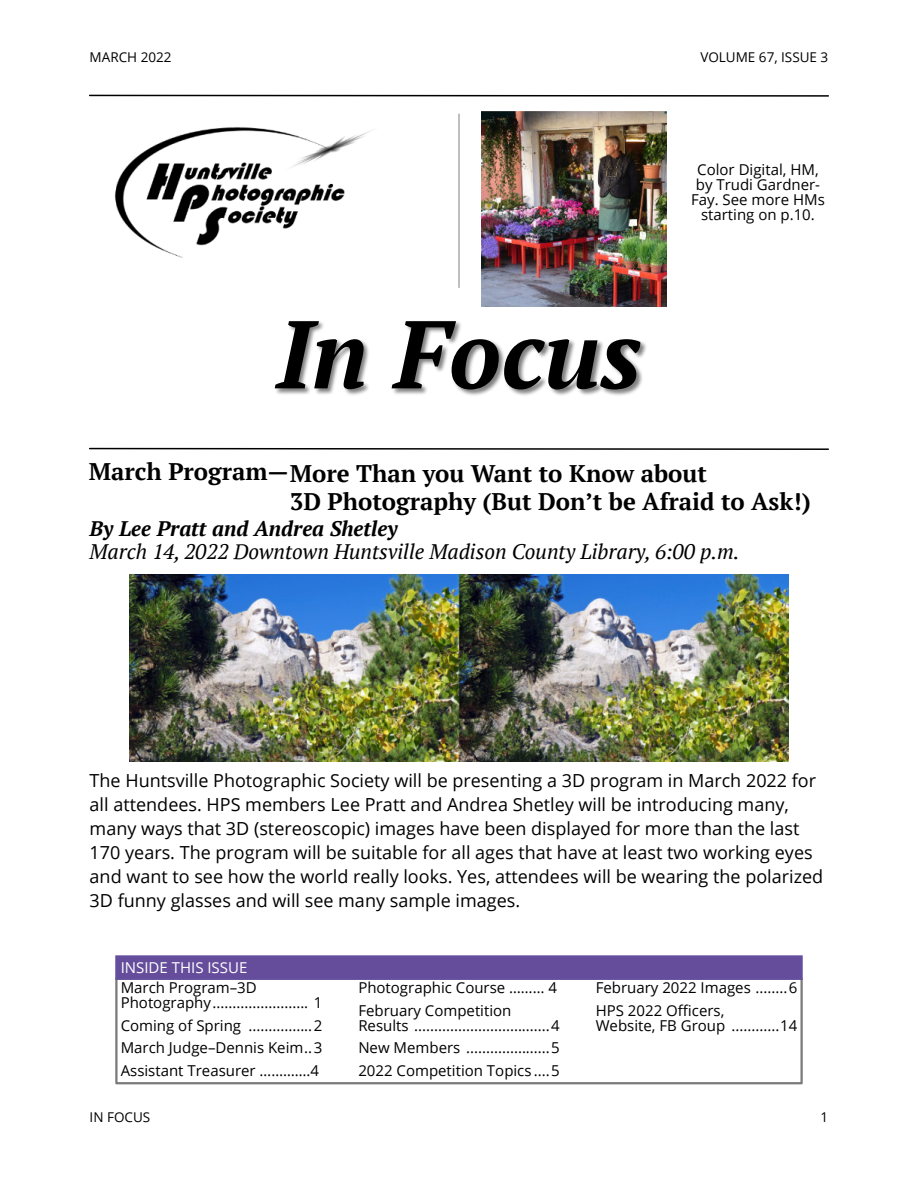
<style>
.page{position:relative;width:918px;height:1188px;background:#fff}
.page>*{position:absolute;margin:0;border:0;box-sizing:border-box;transform-origin:0 0}
.t1{font:italic 700 96px "PT Serif";color:#000}
.t2{font:700 24px/28.8px "PT Serif";color:#000}
.t3{font:italic 21px "PT Serif";color:#000}
.t4{font:italic 700 21px "PT Serif";color:#000}
.t5{font:18px/24px "Open Sans";color:#000}
.t6{font:15px/22.5px "Open Sans";color:#000}
.t7{font:15px "Open Sans";color:#fff}
.t8{font:13.5px "Open Sans";color:#000}
</style>
<div class="page">
<img style="left:114px;top:127px;width:258px;height:131px">
<svg style="left:89px;top:447px;width:740px;height:3px"></svg>
<img style="left:276px;top:321px;width:370px;height:75px">
<svg style="left:89px;top:94px;width:740px;height:3px"></svg>
<hr style="left:459px;top:114px;width:1px;height:174px;background:#808080">
<div style="left:115px;top:978px;width:688px;height:106px;border:2px solid #7a7a7a"></div>
<div style="left:115px;top:955px;width:688px;height:25px;background:#654d9c;border:2px solid #644e9f"></div>
<img style="left:129px;top:575px;width:660px;height:186px">
<img style="left:481px;top:111px;width:186px;height:196px">
<p class="t8" style="left:90px;top:51px;width:83px">MARCH 2022</p>
<p class="t8" style="left:700px;top:51px;width:129px">VOLUME 67, ISSUE 3</p>
<h1 class="t1" style="left:276px;top:314px;width:367px">In Focus</h1>
<p class="t6" style="left:691px;top:163px;width:135px;line-height:15px;text-align:center">Color Digital, HM, by Trudi Gardner-<br>Fay. See more HMs starting on p.10.</p>
<h2 class="t2" style="left:290px;top:461px;width:522px;text-indent:-201px">March Program—More Than you Want to Know about<br>3D Photography (But Don’t be Afraid to Ask!)</h2>
<h3 class="t4" style="left:90px;top:520px;width:310px">By Lee Pratt and Andrea Shetley</h3>
<h3 class="t3" style="left:90px;top:543px;width:652px">March 14, 2022 Downtown Huntsville Madison County Library, 6:00 p.m.</h3>
<p class="t5" style="left:90px;top:771px;width:735px">The Huntsville Photographic Society will be presenting a 3D program in March 2022 for all attendees. HPS members Lee Pratt and Andrea Shetley will be introducing many, many ways that 3D (stereoscopic) images have been displayed for more than the last 170 years. The program will be suitable for all ages that have at least two working eyes and want to see how the world really looks. Yes, attendees will be wearing the polarized 3D funny glasses and will see many sample images.</p>
<p class="t7" style="left:121px;top:962px;width:128px">INSIDE THIS ISSUE</p>
<p class="t6" style="left:121px;top:982px;width:203px;line-height:15px">March Program–3D<br>Photography........................ 1</p>
<p class="t6" style="left:121px;top:1016px;width:203px;text-align:justify">Coming of Spring ................2<br>March Judge–Dennis Keim..3<br>Assistant Treasurer ………….4</p>
<p class="t6" style="left:358px;top:978px;width:200px">Photographic Course ……… 4<br>February Competition</p>
<p class="t6" style="left:358px;top:1016px;width:203px;text-align:justify">Results ..................................4<br>New Members .....................5<br>2022 Competition Topics ....5</p>
<p class="t6" style="left:596px;top:978px;width:203px">February 2022 Images ........6<br>HPS 2022 Officers,</p>
<p class="t6" style="left:596px;top:1016px;width:203px">Website, FB Group ............14</p>
<p class="t8" style="left:90px;top:1112px;width:62px">IN FOCUS</p>
<p class="t8" style="left:821px;top:1112px;width:9px">1</p>
</div>
